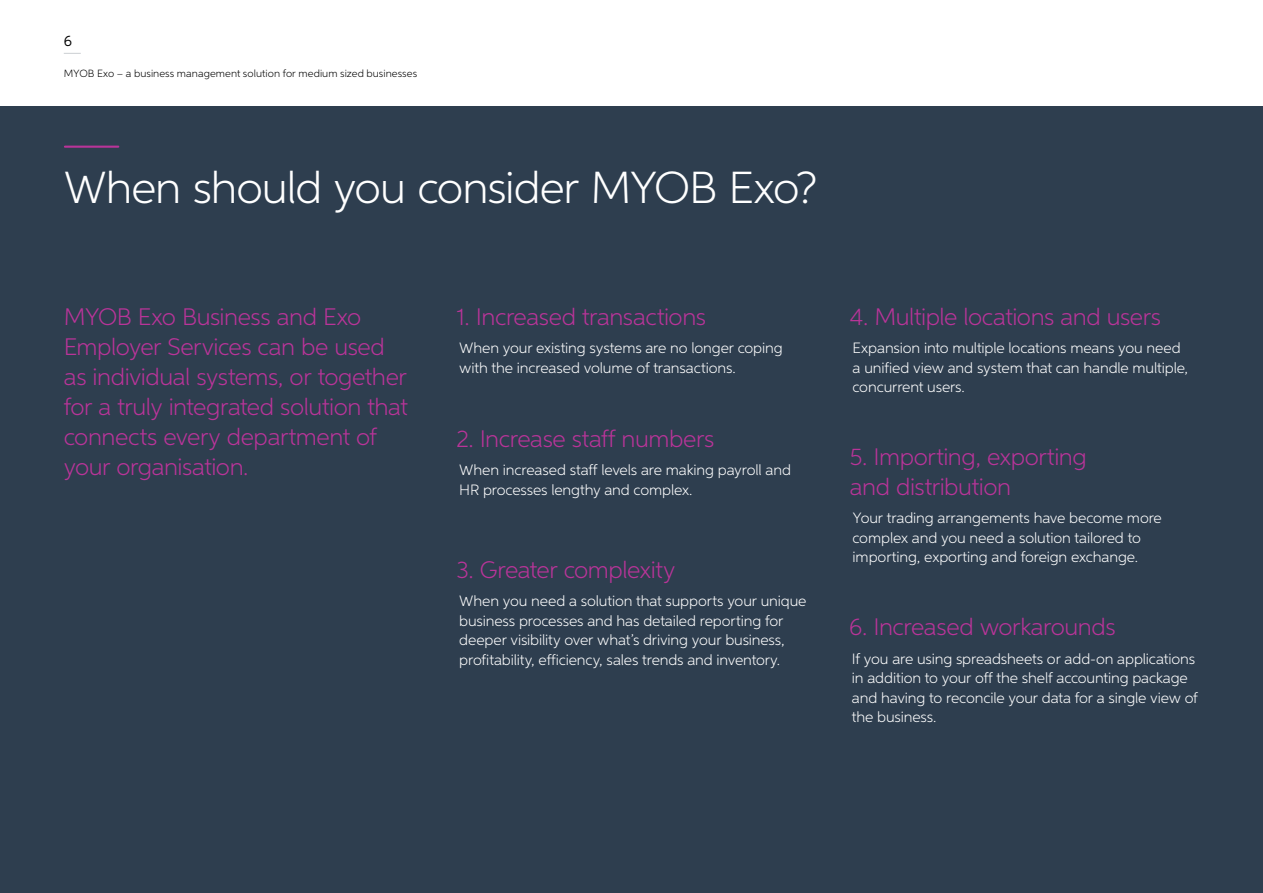
<style>
.page{position:relative;width:1263px;height:893px;background:#fff}
.page>*{position:absolute;margin:0;border:0;box-sizing:border-box;transform-origin:0 0}
.t1{font:300 45px "Neutro MYOB";letter-spacing:-.02em;color:#fff}
.t2{font:300 24px/30px "Neutro MYOB";letter-spacing:-.015em;color:#b93499}
.t3{font:300 15px/19.5px "Neutro MYOB";letter-spacing:-.005em;color:#fff}
.t4{font:15px "Neutro MYOB";color:#000}
.t5{font:300 10.5px "Neutro MYOB";letter-spacing:.005em;color:#000}
</style>
<div class="page">
<svg style="left:64px;top:53px;width:17px;height:1px"></svg>
<div style="left:0;top:106px;width:1263px;height:787px;background:#2e3e4f"></div>
<hr style="left:65px;top:146px;width:53px;height:2px;background:#b93499">
<p class="t4" style="left:64px;top:31px;width:10px">6</p>
<p class="t5" style="left:64px;top:67px;width:355px">MYOB Exo – a business management solution for medium sized businesses</p>
<h1 class="t1" style="left:64px;top:160px;width:755px">When should you consider MYOB Exo?</h1>
<h2 class="t2" style="left:64px;top:301px;width:345px">MYOB Exo Business and Exo<br>Employer Services can be used as individual systems, or together for a truly integrated solution that connects every department of your organisation.</h2>
<h2 class="t2" style="left:456px;top:301px;width:251px">1. Increased transactions</h2>
<p class="t3" style="left:459px;top:338px;width:325px">When your existing systems are no longer coping with the increased volume of transactions.</p>
<h2 class="t2" style="left:456px;top:423px;width:259px">2. Increase staff numbers</h2>
<p class="t3" style="left:459px;top:460px;width:333px">When increased staff levels are making payroll and<br>HR processes lengthy and complex.</p>
<h2 class="t2" style="left:456px;top:554px;width:220px">3. Greater complexity</h2>
<p class="t3" style="left:459px;top:591px;width:349px">When you need a solution that supports your unique business processes and has detailed reporting for deeper visibility over what’s driving your business, profitability, efficiency, sales trends and inventory.</p>
<h2 class="t2" style="left:850px;top:301px;width:313px">4. Multiple locations and users</h2>
<p class="t3" style="left:853px;top:338px;width:337px">Expansion into multiple locations means you need a unified view and system that can handle multiple, concurrent users.</p>
<h2 class="t2" style="left:850px;top:441px;width:238px">5. Importing, exporting and distribution</h2>
<p class="t3" style="left:853px;top:508px;width:311px">Your trading arrangements have become more complex and you need a solution tailored to importing, exporting and foreign exchange.</p>
<h2 class="t2" style="left:849px;top:611px;width:268px">6. Increased workarounds</h2>
<p class="t3" style="left:852px;top:648px;width:347px">If you are using spreadsheets or add-on applications in addition to your off the shelf accounting package and having to reconcile your data for a single view of the business.</p>
</div>
